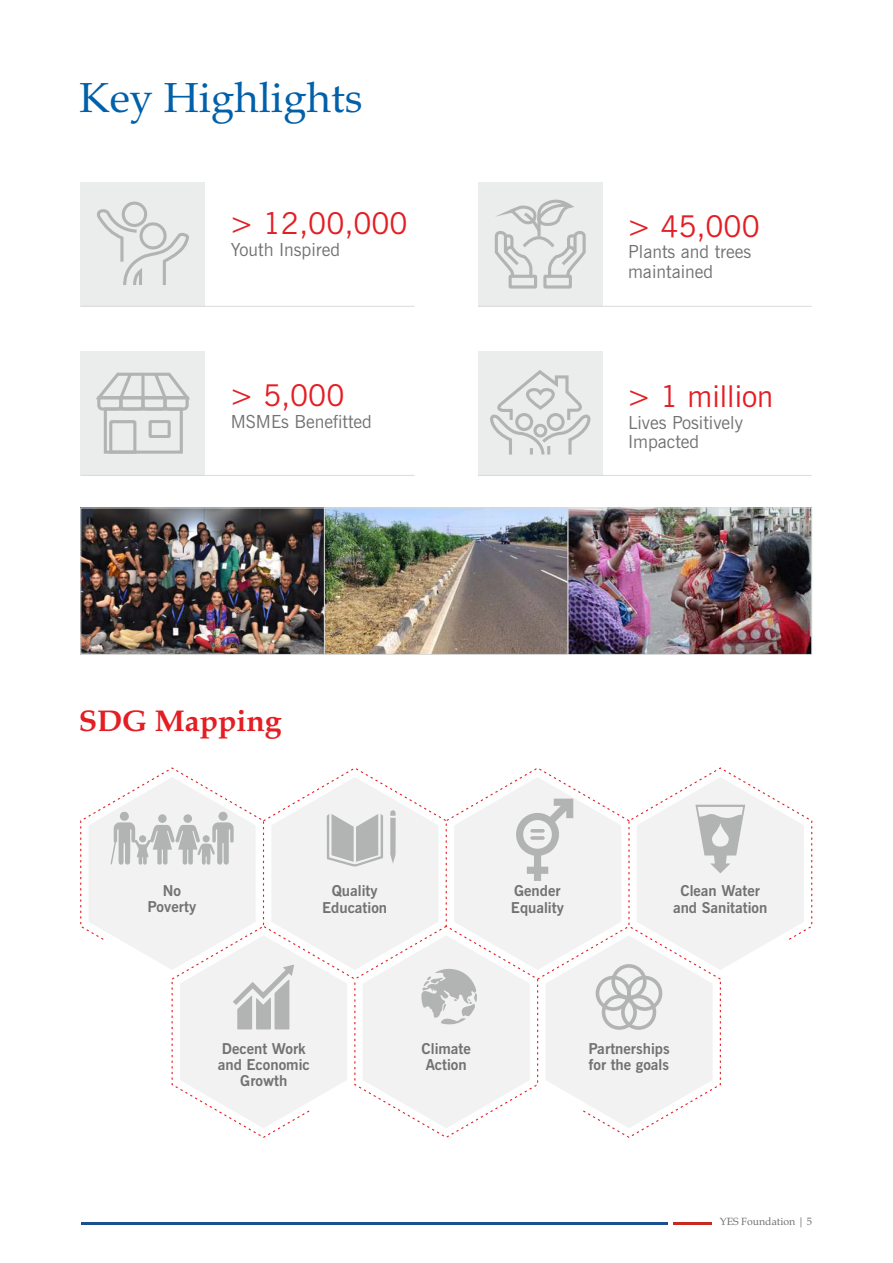
<style>
.page{position:relative;width:893px;height:1263px;background:#fff}
.page>*{position:absolute;margin:0;border:0;box-sizing:border-box;transform-origin:0 0}
.t1{font:42px "Book Antiqua";color:#0060aa}
.t2{font:30px "News Gothic BT";color:#e31e24}
.t3{font:700 30px "Book Antiqua";color:#e31e24}
.t4{font:18px/19.4px "News Gothic BT";color:#727271}
.t5{font:700 15px/16.2px "News Gothic BT";color:#727271;text-align:center}
.t6{font:10.5px "Book Antiqua";color:#727271}
</style>
<div class="page">
<div style="left:81px;top:182px;width:124px;height:124px;background:#ebecec"></div>
<div style="left:81px;top:351px;width:124px;height:124px;background:#ebecec"></div>
<hr style="left:81px;top:306px;width:333px;height:1px;background:#d9dada">
<div style="left:478px;top:182px;width:124px;height:124px;background:#ebecec"></div>
<div style="left:478px;top:351px;width:124px;height:124px;background:#ebecec"></div>
<hr style="left:478px;top:306px;width:334px;height:1px;background:#d9dada">
<hr style="left:81px;top:475px;width:333px;height:1px;background:#d9dada">
<hr style="left:478px;top:475px;width:334px;height:1px;background:#d9dada">
<div style="left:122px;top:202px;width:25px;height:25px;border:3px solid #b2b3b3;border-radius:50%"></div>
<svg style="left:97px;top:206px;width:92px;height:79px"></svg>
<div style="left:509px;top:275px;width:28px;height:14px;border:3px solid #b2b3b3"></div>
<div style="left:543px;top:275px;width:29px;height:14px;border:3px solid #b2b3b3"></div>
<svg style="left:494px;top:199px;width:92px;height:81px"></svg>
<svg style="left:490px;top:370px;width:101px;height:85px"></svg>
<div style="left:104px;top:407px;width:79px;height:47px;border:3px solid #b2b3b3"></div>
<svg style="left:108px;top:420px;width:30px;height:34px"></svg>
<div style="left:149px;top:420px;width:22px;height:18px;border:3px solid #b2b3b3"></div>
<svg style="left:96px;top:372px;width:94px;height:40px"></svg>
<svg style="left:141px;top:374px;width:4px;height:24px"></svg>
<img style="left:82px;top:509px;width:241px;height:144px">
<div style="left:80px;top:507px;width:245px;height:148px;border:1px solid #d9dada"></div>
<img style="left:326px;top:509px;width:240px;height:144px">
<div style="left:324px;top:507px;width:244px;height:148px;border:1px solid #d9dada"></div>
<img style="left:570px;top:509px;width:240px;height:144px">
<div style="left:568px;top:507px;width:244px;height:148px;border:1px solid #d9dada"></div>
<svg style="left:80px;top:767px;width:733px;height:371px"></svg>
<hr style="left:81px;top:1222px;width:586px;height:3px;background:#185091">
<hr style="left:673px;top:1222px;width:38px;height:3px;background:#c72923">
<h1 class="t1" style="left:79px;top:81px;width:285px">Key Highlights</h1>
<h2 class="t2" style="left:229px;top:211px;width:180px">&gt; 12,00,000</h2>
<p class="t4" style="left:231px;top:241px;width:111px">Youth Inspired</p>
<h2 class="t2" style="left:229px;top:383px;width:117px">&gt; 5,000</h2>
<p class="t4" style="left:231px;top:413px;width:143px">MSMEs Benefitted</p>
<h2 class="t3" style="left:79px;top:710px;width:204px">SDG Mapping</h2>
<h2 class="t2" style="left:626px;top:214px;width:135px">&gt; 45,000</h2>
<p class="t4" style="left:628px;top:244px;width:125px">Plants and trees maintained</p>
<h2 class="t2" style="left:626px;top:384px;width:148px">&gt; 1 million</h2>
<p class="t4" style="left:628px;top:414px;width:116px">Lives Positively<br>Impacted</p>
<p class="t5" style="left:148px;top:884px;width:50px">No<br>Poverty</p>
<p class="t5" style="left:322px;top:884px;width:66px">Quality<br>Education</p>
<p class="t5" style="left:511px;top:884px;width:54px;text-align:left">Gender<br>Equality</p>
<p class="t5" style="left:673px;top:884px;width:96px">Clean Water and Sanitation</p>
<p class="t5" style="left:218px;top:1042px;width:93px">Decent Work and Economic<br>Growth</p>
<p class="t5" style="left:422px;top:1042px;width:51px;text-align:left">Climate<br>Action</p>
<p class="t5" style="left:588px;top:1042px;width:83px;text-align:left">Partnerships for the goals</p>
<p class="t6" style="left:720px;top:1217px;width:94px">YES Foundation | 5</p>
</div>
